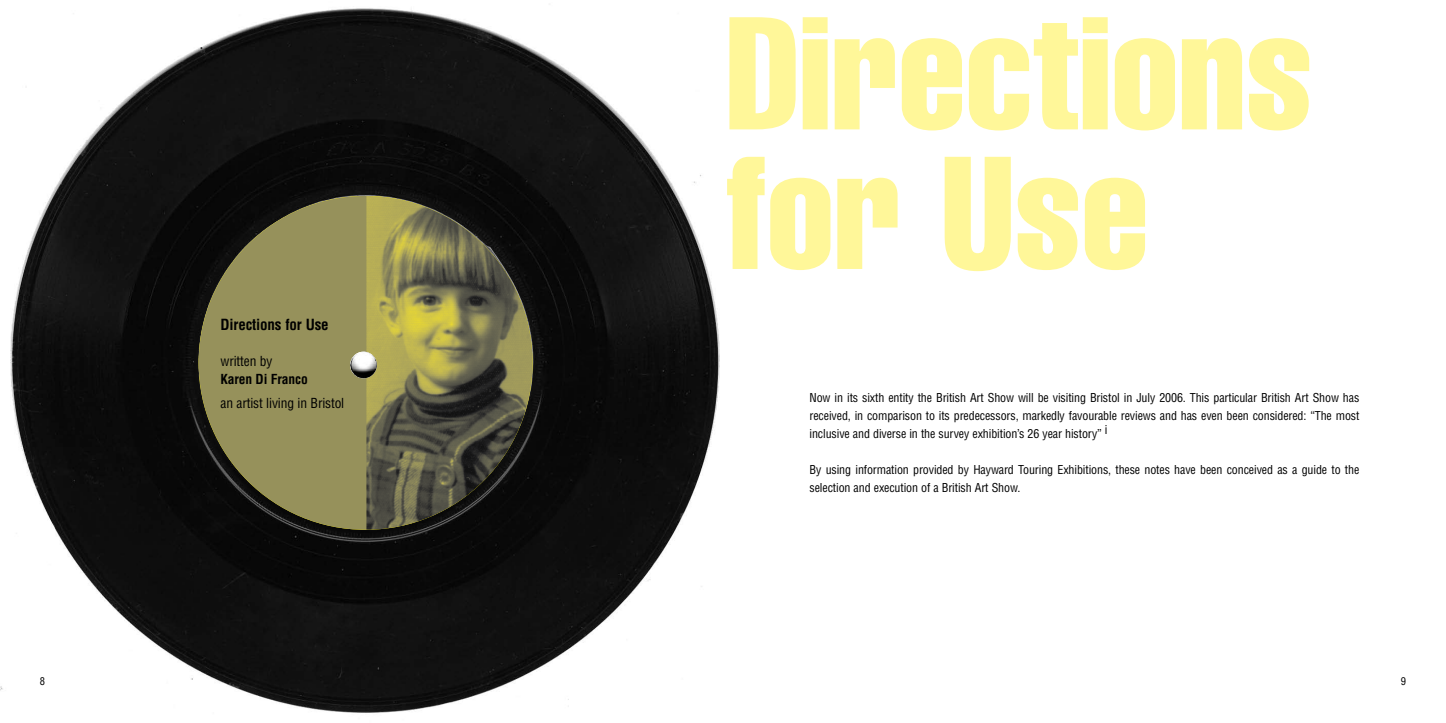
<style>
.page{position:relative;width:1446px;height:723px;background:#fff}
.page>*{position:absolute;margin:0;border:0;box-sizing:border-box;transform-origin:0 0}
.t1{font:extra-condensed 157.5px/139.5px "Helvetica";color:#fff799}
.t2{font:700 condensed 15px "Helvetica";letter-spacing:-.01em;color:#000}
.t3{font:condensed 13.5px "Helvetica";letter-spacing:-.01em;color:#000}
.t4{font:700 condensed 13.5px "Helvetica";letter-spacing:-.01em;color:#000}
.t5{font:condensed 12px/18px "Helvetica";letter-spacing:-.01em;color:#000;text-align:justify}
.t6{font:condensed 10.5px "Helvetica";color:#000}
</style>
<div class="page">
<img style="left:0;top:8px;width:720px;height:705px">
<img style="left:199px;top:196px;width:333px;height:334px;border-radius:167px">
<img style="left:350px;top:352px;width:27px;height:26px;border-radius:13px">
<p class="t2" style="left:220px;top:315px;width:110px">Directions for Use</p>
<p class="t3" style="left:220px;top:353px;width:53px">written by</p>
<p class="t4" style="left:220px;top:371px;width:89px">Karen Di Franco</p>
<p class="t3" style="left:220px;top:395px;width:125px">an artist living in Bristol</p>
<h1 class="t1" style="left:726px;top:1px;width:588px">Directions for Use</h1>
<p class="t5" style="left:809px;top:388px;width:551px">Now in its sixth entity the British Art Show will be visiting Bristol in July 2006. This particular British Art Show has received, in comparison to its predecessors, markedly favourable reviews and has even been considered: “The most inclusive and diverse in the survey exhibition’s 26 year history” i</p>
<p class="t5" style="left:809px;top:460px;width:551px">By using information provided by Hayward Touring Exhibitions, these notes have been conceived as a guide to the selection and execution of a British Art Show.</p>
<p class="t6" style="left:40px;top:674px;width:7px">8</p>
<p class="t6" style="left:1401px;top:674px;width:7px">9</p>
</div>
